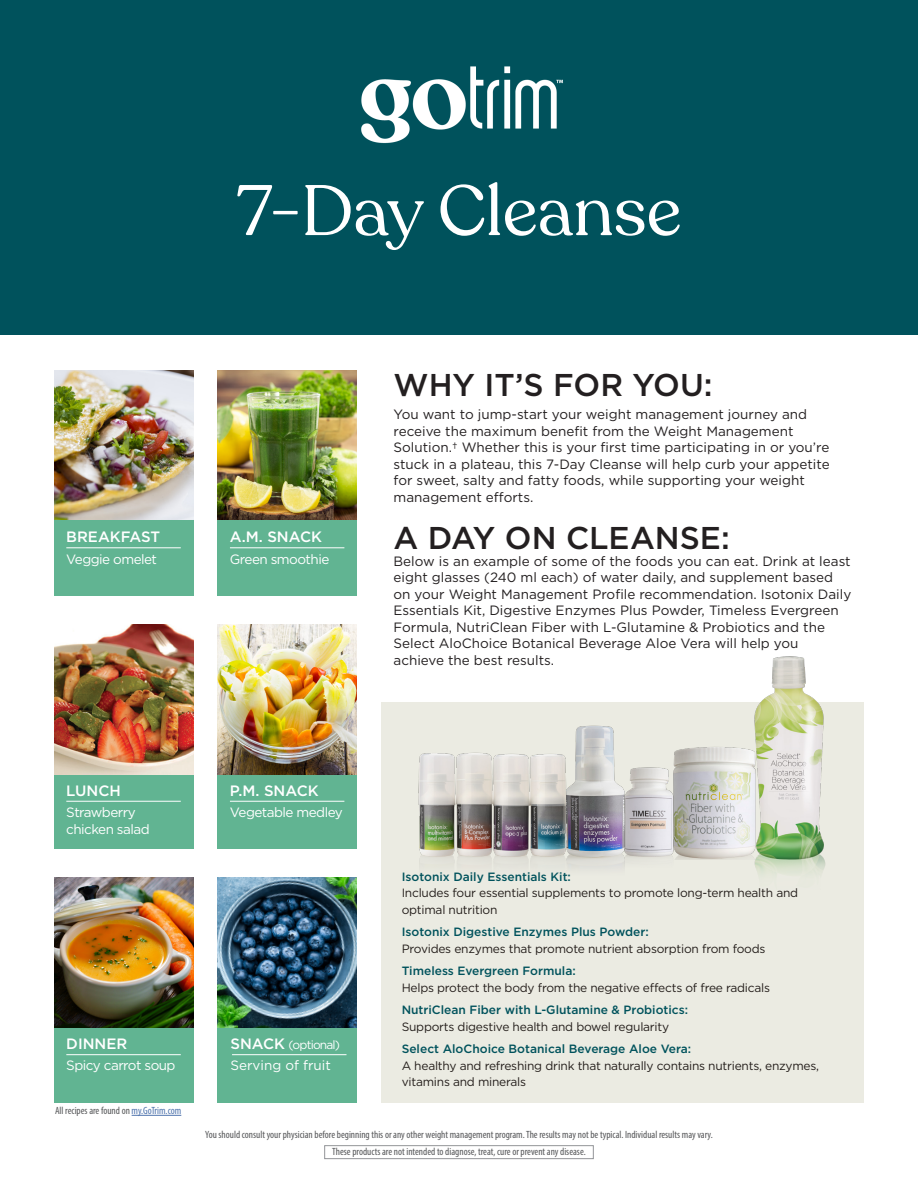
<style>
.page{position:relative;width:918px;height:1188px;background:#fff}
.page>*{position:absolute;margin:0;border:0;box-sizing:border-box;transform-origin:0 0}
.t1{font:70.5px "Recoleta";color:#fff}
.t2{font:500 31.5px "Gotham";color:#231f20}
.t3{font:500 15px "Gotham";color:#fff}
.t4{font:13.5px/16.5px "Gotham";color:#231f20}
.t5{font:13.5px/16.5px "Gotham";letter-spacing:-.04em;color:#fff}
.t6{font:13.5px "Gotham";color:#fff}
.t7{font:12px/16.5px "Gotham";letter-spacing:-.02em;color:#241e1b}
.t8{font:500 12px/16.5px "Gotham";color:#00525c}
.t9{font:12px "Gotham";letter-spacing:-.07em;color:#fff}
.t10{font:condensed 10.5px "Myriad Pro";color:#57585a}
.s1{font-weight:500;font-size:15px}
.s2{font-weight:500;color:#00525c}
.s3{font-weight:400;color:#241e1b}
.s4{color:#4d72ac}
</style>
<div class="page">
<div style="left:381px;top:702px;width:483px;height:400px;background:#ebebe2"></div>
<div style="left:0;top:0;width:918px;height:335px;background:#00525c"></div>
<div style="left:54px;top:1026px;width:139px;height:76px;background:#61b492"></div>
<div style="left:218px;top:1026px;width:139px;height:76px;background:#61b492"></div>
<div style="left:54px;top:519px;width:139px;height:77px;background:#61b492"></div>
<div style="left:218px;top:519px;width:139px;height:77px;background:#61b492"></div>
<div style="left:54px;top:773px;width:139px;height:76px;background:#61b492"></div>
<div style="left:218px;top:773px;width:139px;height:76px;background:#61b492"></div>
<hr style="left:66px;top:548px;width:115px;height:1px;background:#fff">
<hr style="left:230px;top:548px;width:114px;height:1px;background:#fff">
<hr style="left:66px;top:801px;width:115px;height:1px;background:#fff">
<hr style="left:230px;top:801px;width:114px;height:1px;background:#fff">
<hr style="left:66px;top:1054px;width:115px;height:1px;background:#fff">
<hr style="left:232px;top:1054px;width:115px;height:1px;background:#fff">
<img style="left:54px;top:371px;width:139px;height:148px">
<img style="left:218px;top:371px;width:139px;height:148px">
<img style="left:218px;top:624px;width:139px;height:150px">
<img style="left:54px;top:878px;width:139px;height:150px">
<img style="left:54px;top:624px;width:139px;height:150px">
<img style="left:218px;top:878px;width:139px;height:150px">
<hr style="left:132px;top:1115px;width:49px;height:1px;background:#4d72ac">
<img style="left:754px;top:656px;width:72px;height:219px">
<img style="left:674px;top:740px;width:82px;height:120px">
<img style="left:567px;top:726px;width:57px;height:143px">
<img style="left:624px;top:762px;width:50px;height:105px">
<img style="left:418px;top:753px;width:149px;height:112px">
<div style="left:324px;top:1145px;width:270px;height:14px;border:1px solid #939598"></div>
<img style="left:361px;top:66px;width:202px;height:78px">
<p class="t1" style="left:237px;top:167px;width:446px">7-Day Cleanse</p>
<p class="t3" style="left:66px;top:528px;width:95px">BREAKFAST</p>
<p class="t5" style="left:66px;top:550px;width:92px">Veggie omelet</p>
<p class="t3" style="left:230px;top:528px;width:94px">A.M. SNACK</p>
<p class="t5" style="left:230px;top:550px;width:101px">Green smoothie</p>
<p class="t2" style="left:394px;top:367px;width:321px">WHY IT’S FOR YOU:</p>
<p class="t4" style="left:394px;top:406px;width:438px">You want to jump-start your weight management journey and receive the maximum benefit from the Weight Management Solution.† Whether this is your first time participating in or you’re stuck in a plateau, this 7-Day Cleanse will help curb your appetite for sweet, salty and fatty foods, while supporting your weight management efforts.</p>
<p class="t2" style="left:394px;top:520px;width:338px">A DAY ON CLEANSE:</p>
<p class="t4" style="left:394px;top:552px;width:459px">Below is an example of some of the foods you can eat. Drink at least eight glasses (240 ml each) of water daily, and supplement based on your Weight Management Profile recommendation. Isotonix Daily Essentials Kit, Digestive Enzymes Plus Powder, Timeless Evergreen Formula, NutriClean Fiber with L-Glutamine &amp; Probiotics and the Select AloChoice Botanical Beverage Aloe Vera will help you achieve the best results.</p>
<p class="t3" style="left:66px;top:782px;width:56px">LUNCH</p>
<p class="t3" style="left:230px;top:782px;width:90px">P.M. SNACK</p>
<p class="t5" style="left:66px;top:804px;width:85px">Strawberry chicken salad</p>
<p class="t5" style="left:230px;top:804px;width:114px">Vegetable medley</p>
<p class="t3" style="left:66px;top:1035px;width:63px">DINNER</p>
<p class="t5" style="left:66px;top:1057px;width:111px">Spicy carrot soup</p>
<p class="t9" style="left:231px;top:1037px;width:111px"><span class="s1">SNACK</span> (optional)</p>
<p class="t6" style="left:231px;top:1057px;width:102px">Serving of fruit</p>
<p class="t7" style="left:402px;top:868px;width:398px"><span class="s2">Isotonix Daily Essentials Kit:<br></span>Includes four essential supplements to promote long-term health and optimal nutrition</p>
<p class="t7" style="left:402px;top:923px;width:365px"><span class="s2">Isotonix Digestive Enzymes Plus Powder:<br></span>Provides enzymes that promote nutrient absorption from foods</p>
<p class="t7" style="left:402px;top:962px;width:370px"><span class="s2">Timeless Evergreen Formula:<br></span>Helps protect the body from the negative effects of free radicals</p>
<p class="t8" style="left:402px;top:1002px;width:288px">NutriClean Fiber with L-Glutamine &amp; Probiotics:<br><span class="s3">Supports digestive health and bowel regularity</span></p>
<p class="t7" style="left:402px;top:1040px;width:419px"><span class="s2">Select AloChoice Botanical Beverage Aloe Vera:<br></span>A healthy and refreshing drink that naturally contains nutrients, enzymes, vitamins and minerals</p>
<p class="t10" style="left:55px;top:1104px;width:128px">All recipes are found on <span class="s4">my.GoTrim.com</span></p>
<p class="t10" style="left:205px;top:1128px;width:509px">You should consult your physician before beginning this or any other weight management program. The results may not be typical. Individual results may vary.</p>
<p class="t10" style="left:332px;top:1145px;width:255px">These products are not intended to diagnose, treat, cure or prevent any disease.</p>
</div>
